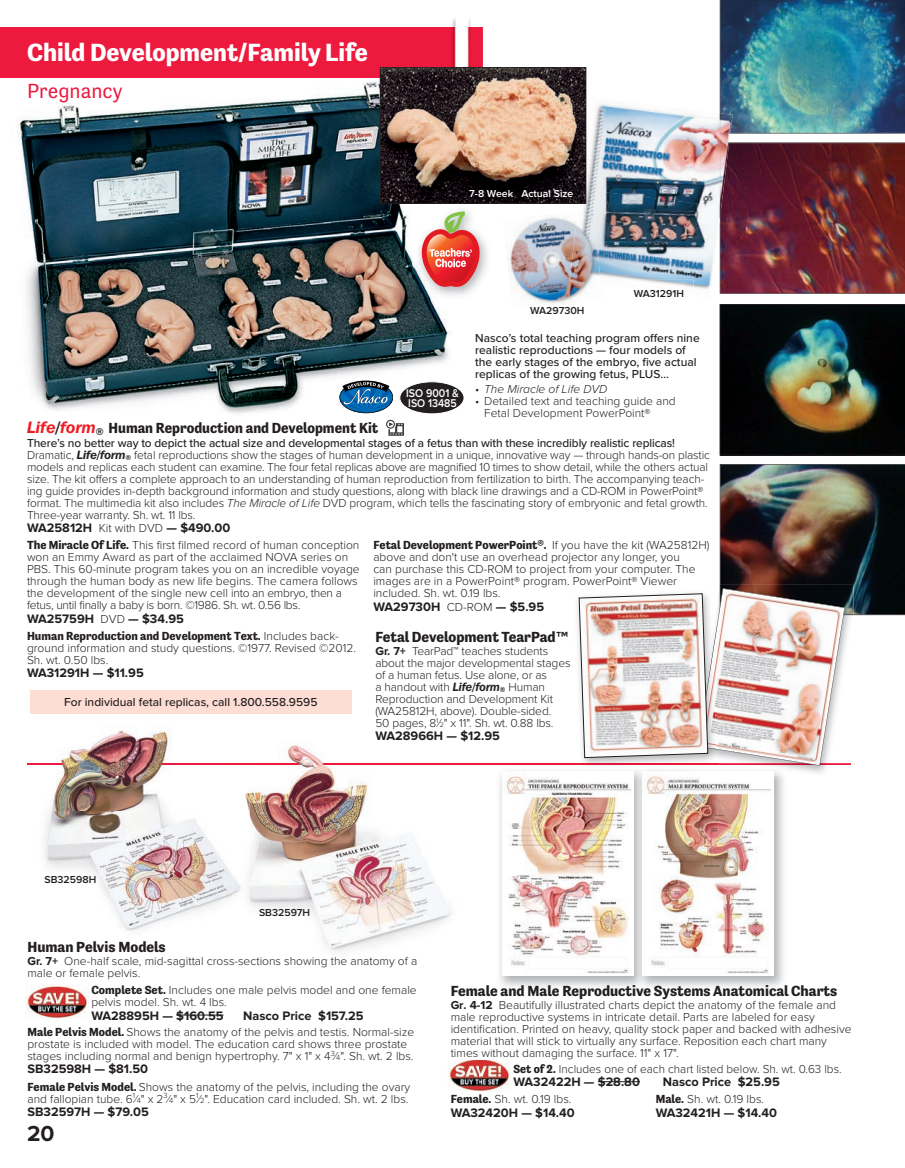
<style>
.page{position:relative;width:905px;height:1168px;background:#fff}
.page>*{position:absolute;margin:0;border:0;box-sizing:border-box;transform-origin:0 0}
.t1{font:700 25.5px "Tenso";color:#fff}
.t2{font:700 22.5px "Proxima Nova";color:#231f20}
.t3{font:21px "Tenso";color:#ed1a3e}
.t4{font:700 15px "Tenso";color:#231f20}
.t5{font:700 12.75px "Proxima Nova";color:#231f20}
.t6{font:300 12px/12px "Proxima Nova";color:#231f20}
.t7{font:500 12px/12px "Proxima Nova";color:#231f20}
.t8{font:700 12px "Tenso";color:#231f20}
.t9{font:italic 300 12px "Proxima Nova";color:#231f20}
.t10{font:600 11.7px/9.6px "Proxima Nova";color:#fff;scale:.9 1}
.t11{font:600 10.5px "Proxima Nova";color:#231f20}
.t12{font:600 10.5px "Proxima Nova";color:#fff}
.s1{font-family:"Franklin Gothic IT Cby BT";font-weight:600;font-style:italic;font-size:16.5px;color:#ee1d23}
.s2{font-family:"Franklin Gothic IT Cby BT";font-weight:600;font-style:italic;font-size:16.5px}
.s3{font-weight:500}
.s4{font-family:"Franklin Gothic IT Cby BT";font-weight:600;font-style:italic}
.s5{font-style:italic}
.s6{font-weight:300;font-size:12px}
.s7{font-family:"Tenso";font-weight:700}
.s8{font-family:"Proxima Nova";font-weight:300}
.s9{font-weight:700}
.s10{font-size:7.2px}
.s11{font-size:7.65px}
</style>
<div class="page">
<hr style="left:27px;top:763px;width:823px;height:2px;background:#ed1a3e">
<div style="left:0;top:27px;width:482px;height:50px;background:#ed1a3e"></div>
<img style="left:452px;top:18px;width:31px;height:39px">
<img style="left:482px;top:57px;width:10px;height:11px">
<img style="left:432px;top:27px;width:50px;height:41px">
<img style="left:719px;top:143px;width:185px;height:151px">
<img style="left:719px;top:304px;width:185px;height:151px">
<img style="left:0;top:77px;width:463px;height:343px">
<svg style="left:29px;top:421px;width:32px;height:1px"></svg>
<img style="left:586px;top:98px;width:144px;height:108px">
<img style="left:578px;top:189px;width:141px;height:103px">
<img style="left:719px;top:143px;width:10px;height:76px">
<img style="left:720px;top:143px;width:9px;height:74px">
<img style="left:510px;top:217px;width:59px;height:41px">
<img style="left:508px;top:258px;width:94px;height:47px">
<img style="left:569px;top:210px;width:32px;height:75px">
<img style="left:623px;top:280px;width:70px;height:12px">
<img style="left:382px;top:70px;width:202px;height:131px">
<div style="left:380px;top:68px;width:206px;height:135px;border:1px solid #231f20"></div>
<img style="left:414px;top:205px;width:74px;height:94px">
<svg style="left:415px;top:211px;width:70px;height:79px"></svg>
<div style="left:400px;top:382px;width:64px;height:32px;background:#231f20;border-radius:50%"></div>
<div style="left:399px;top:381px;width:65px;height:33px;border:1px solid #fff;border-radius:50%"></div>
<svg style="left:339px;top:379px;width:54px;height:34px"></svg>
<div style="left:30px;top:690px;width:322px;height:23px;background:#fdddd4"></div>
<img style="left:44px;top:730px;width:188px;height:201px">
<img style="left:44px;top:763px;width:188px;height:2px">
<img style="left:249px;top:745px;width:202px;height:207px">
<img style="left:249px;top:763px;width:202px;height:2px">
<img style="left:232px;top:792px;width:17px;height:108px">
<hr style="left:176px;top:1014px;width:47px;height:1px;background:#231f20">
<img style="left:502px;top:772px;width:130px;height:202px">
<img style="left:693px;top:769px;width:91px;height:7px">
<img style="left:642px;top:772px;width:131px;height:203px">
<hr style="left:598px;top:1081px;width:42px;height:1px;background:#231f20">
<img style="left:578px;top:464px;width:326px;height:304px">
<img style="left:26px;top:985px;width:62px;height:33px">
<img style="left:448px;top:1060px;width:31px;height:31px">
<img style="left:479px;top:1060px;width:31px;height:31px">
<svg style="left:386px;top:420px;width:18px;height:16px"></svg>
<img style="left:719px;top:0;width:186px;height:133px">
<h1 class="t1" style="left:27px;top:38px;width:342px">Child Development/Family Life</h1>
<h3 class="t3" style="left:27px;top:79px;width:97px">Pregnancy</h3>
<p class="t12" style="left:469px;top:187px;width:106px">7-8 Week Actual Size</p>
<p class="t10" style="left:406px;top:389px;width:60px">ISO 9001 &amp;<br>ISO 13485</p>
<p class="t11" style="left:530px;top:305px;width:56px">WA29730H</p>
<p class="t11" style="left:633px;top:288px;width:52px">WA31291H</p>
<p class="t7" style="left:475px;top:332px;width:226px">Nasco’s total teaching program offers nine realistic reproductions — four models of the early stages of the embryo, five actual replicas of the growing fetus, PLUS…</p>
<p class="t9" style="left:475px;top:382px;width:134px">• The Miracle of Life DVD</p>
<p class="t6" style="left:484px;top:395px;width:193px;text-indent:-9px">• Detailed text and teaching guide and<br>Fetal Development PowerPoint®</p>
<p class="t4" style="left:27px;top:419px;width:353px"><span class="s1">Life</span><span class="s2">/</span><span class="s1">form</span><sub>®</sub> Human Reproduction and Development Kit</p>
<p class="t6" style="left:27px;top:437px;width:684px"><span class="s3">There’s no better way to depict the actual size and developmental stages of a fetus than with these incredibly realistic replicas!<br></span>Dramatic, <span class="s4">Life/form</span><sub>®</sub> fetal reproductions show the stages of human development in a unique, innovative way — through hands-on plastic models and replicas each student can examine. The four fetal replicas above are magnified 10 times to show detail, while the others actual size. The kit offers a complete approach to an understanding of human reproduction from fertilization to birth. The accompanying teach&shy;ing guide provides in-depth background information and study questions, along with black line drawings and a CD-ROM in PowerPoint® format. The multimedia kit also includes <span class="s5">The Miracle of Life</span> DVD program, which tells the fascinating story of embryonic and fetal growth.<br>Three-year warranty. Sh. wt. 11 lbs.</p>
<p class="t5" style="left:27px;top:520px;width:205px">WA25812H <span class="s6">Kit with DVD</span> — $490.00</p>
<p class="t6" style="left:27px;top:539px;width:334px"><span class="s7">The Miracle Of Life.</span> This first filmed record of human conception won an Emmy Award as part of the acclaimed NOVA series on PBS. This 60-minute program takes you on an incredible voyage through the human body as new life begins. The camera follows the development of the single new cell into an embryo, then a fetus, until finally a baby is born. ©1986. Sh. wt. 0.56 lbs.</p>
<p class="t5" style="left:27px;top:611px;width:158px">WA25759H <span class="s6">DVD</span> — $34.95</p>
<p class="t8" style="left:27px;top:629px;width:313px">Human Reproduction and Development Text. <span class="s8">Includes back-</span></p>
<p class="t6" style="left:27px;top:642px;width:330px">ground information and study questions. ©1977. Revised ©2012.<br>Sh. wt. 0.50 lbs.</p>
<p class="t5" style="left:27px;top:665px;width:118px">WA31291H — $11.95</p>
<p class="t8" style="left:373px;top:538px;width:337px">Fetal Development PowerPoint®. <span class="s8">If you have the kit (WA25812H)</span></p>
<p class="t6" style="left:373px;top:551px;width:323px">above and don't use an overhead projector any longer, you can purchase this CD-ROM to project from your computer. The images are in a PowerPoint® program. PowerPoint® Viewer included. Sh. wt. 0.19 lbs.</p>
<p class="t5" style="left:373px;top:599px;width:172px">WA29730H <span class="s6">CD-ROM</span> — $5.95</p>
<p class="t4" style="left:375px;top:628px;width:194px">Fetal Development TearPad™</p>
<p class="t6" style="left:375px;top:645px;width:197px"><span class="s9">Gr. 7+</span> TearPad™ teaches students about the major developmental stages of a human fetus. Use alone, or as<br>a handout with <span class="s4">Life/form</span><sub>®</sub> Human Reproduction and Development Kit (WA25812H, above). Double-sided.<br>50 pages, 8<sup>1</sup>⁄<span class="s10">2</span>" x 11". Sh. wt. 0.88 lbs.</p>
<p class="t5" style="left:375px;top:729px;width:126px">WA28966H — $12.95</p>
<p class="t7" style="left:64px;top:697px;width:255px">For individual fetal replicas, call 1.800.558.9595</p>
<p class="t11" style="left:44px;top:873px;width:53px">SB32598H</p>
<p class="t11" style="left:259px;top:907px;width:53px">SB32597H</p>
<p class="t4" style="left:27px;top:938px;width:140px">Human Pelvis Models</p>
<p class="t6" style="left:27px;top:955px;width:391px"><span class="s9">Gr. 7+</span> One-half scale, mid-sagittal cross-sections showing the anatomy of a male or female pelvis.</p>
<p class="t6" style="left:91px;top:984px;width:327px"><span class="s7">Complete Set.</span> Includes one male pelvis model and one female pelvis model. Sh. wt. 4 lbs.</p>
<p class="t5" style="left:91px;top:1008px;width:134px">WA28895H — $160.55</p>
<p class="t5" style="left:243px;top:1008px;width:122px">Nasco Price $157.25</p>
<p class="t6" style="left:27px;top:1026px;width:388px"><span class="s7">Male Pelvis Model.</span> Shows the anatomy of the pelvis and testis. Normal-size prostate is included with model. The education card shows three prostate stages including normal and benign hypertrophy. 7" x 1" x 4<sup>3</sup>⁄<span class="s11">4</span>". Sh. wt. 2 lbs.</p>
<p class="t5" style="left:27px;top:1061px;width:122px">SB32598H — $81.50</p>
<p class="t6" style="left:27px;top:1081px;width:384px"><span class="s7">Female Pelvis Model.</span> Shows the anatomy of the pelvis, including the ovary and fallopian tube. 6<sup>1</sup>⁄<span class="s11">4</span>" x 2<sup>3</sup>⁄<span class="s11">4</span>" x 5<sup>1</sup>⁄<span class="s11">2</span>". Education card included. Sh. wt. 2 lbs.</p>
<p class="t5" style="left:27px;top:1104px;width:123px">SB32597H — $79.05</p>
<h2 class="t2" style="left:27px;top:1120px;width:29px">20</h2>
<p class="t4" style="left:450px;top:982px;width:388px">Female and Male Reproductive Systems Anatomical Charts</p>
<p class="t6" style="left:450px;top:999px;width:402px"><span class="s9">Gr. 4-12</span> Beautifully illustrated charts depict the anatomy of the female and male reproductive systems in intricate detail. Parts are labeled for easy identification. Printed on heavy, quality stock paper and backed with adhesive material that will stick to virtually any surface. Reposition each chart many times without damaging the surface. 11" x 17".</p>
<p class="t6" style="left:513px;top:1063px;width:329px"><span class="s7">Set of 2.</span> Includes one of each chart listed below. Sh. wt. 0.63 lbs.</p>
<p class="t5" style="left:513px;top:1074px;width:128px">WA32422H — $28.80</p>
<p class="t5" style="left:662px;top:1074px;width:118px">Nasco Price $25.95</p>
<p class="t6" style="left:450px;top:1094px;width:122px"><span class="s7">Female.</span> Sh. wt. 0.19 lbs.</p>
<p class="t5" style="left:450px;top:1105px;width:126px">WA32420H — $14.40</p>
<p class="t6" style="left:655px;top:1094px;width:110px"><span class="s7">Male.</span> Sh. wt. 0.19 lbs.</p>
<p class="t5" style="left:655px;top:1105px;width:123px">WA32421H — $14.40</p>
</div>
